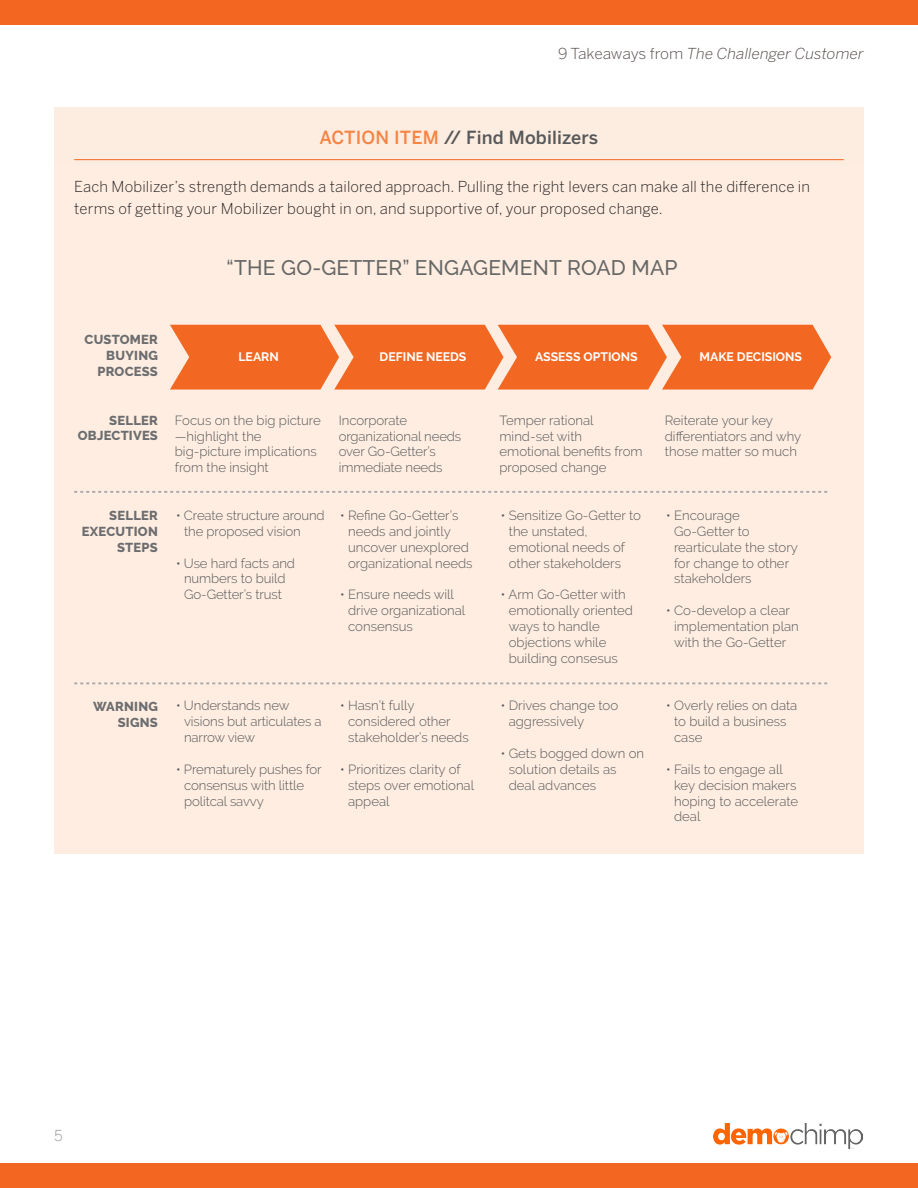
<style>
.page{position:relative;width:918px;height:1188px;background:#fff}
.page>*{position:absolute;margin:0;border:0;box-sizing:border-box;transform-origin:0 0}
.t1{font:500 21px "Raleway";letter-spacing:.01em;color:#656767}
.Action_Head{font:500 18px "Benton Sans";letter-spacing:.01em;color:#57585a}
.Action_body{font:300 15px/22.5px "Benton Sans";letter-spacing:.01em;color:#231f20}
.t2{font:italic 300 15px "Benton Sans";color:#524a47;scale:1.04 1}
.t3{font:300 15px "Benton Sans";color:#939598}
.t4{font:300 13.2px/15.9px "Raleway";color:#57585a}
.t5{font:800 12.9px/15.9px "Raleway";letter-spacing:.02em;color:#6c6d70;text-align:right}
.t6{font:700 12.3px "Raleway";color:#fff}
.s1{font-style:normal}
.s2{color:#f58445}
</style>
<div class="page">
<img style="left:713px;top:1123px;width:149px;height:26px">
<div style="left:0;top:0;width:918px;height:25px;background:#f36621"></div>
<div style="left:0;top:1163px;width:918px;height:25px;background:#f36621"></div>
<div style="left:54px;top:108px;width:810px;height:58px;background:#fdede0"></div>
<hr style="left:74px;top:159px;width:770px;height:1px;background:#f36621">
<div style="left:54px;top:166px;width:810px;height:71px;background:#feede0"></div>
<div style="left:54px;top:231px;width:810px;height:623px;background:#feede0"></div>
<svg style="left:170px;top:325px;width:661px;height:65px"></svg>
<svg style="left:74px;top:491px;width:754px;height:2px"></svg>
<svg style="left:74px;top:682px;width:754px;height:2px"></svg>
<p class="t2" style="left:558px;top:45px;width:295px"><span class="s1">9 Takeaways from</span> The Challenger Customer</p>
<p class="Action_Head" style="left:320px;top:126px;width:280px"><span class="s2">ACTION ITEM</span> // Find Mobilizers</p>
<p class="Action_body" style="left:74px;top:175px;width:737px">Each Mobilizer’s strength demands a tailored approach. Pulling the right levers can make all the difference in terms of getting your Mobilizer bought in on, and supportive of, your proposed change.</p>
<p class="t1" style="left:227px;top:256px;width:452px">“THE GO-GETTER” ENGAGEMENT ROAD MAP</p>
<p class="t5" style="left:85px;top:332px;width:75px">CUSTOMER<br>BUYING<br>PROCESS</p>
<p class="t5" style="left:78px;top:412px;width:82px">SELLER<br>OBJECTIVES</p>
<p class="t5" style="left:82px;top:508px;width:78px">SELLER<br>EXECUTION<br>STEPS</p>
<p class="t5" style="left:93px;top:699px;width:66px">WARNING<br>SIGNS</p>
<p class="t6" style="left:238px;top:350px;width:42px">LEARN</p>
<p class="t6" style="left:380px;top:350px;width:88px">DEFINE NEEDS</p>
<p class="t6" style="left:535px;top:350px;width:104px">ASSESS OPTIONS</p>
<p class="t6" style="left:700px;top:350px;width:104px">MAKE DECISIONS</p>
<p class="t4" style="left:175px;top:412px;width:147px">Focus on the big picture —highlight the big-picture implications from the insight</p>
<p class="t4" style="left:184px;top:507px;width:142px;text-indent:-8px">• Create structure around the proposed vision</p>
<p class="t4" style="left:176px;top:555px;width:120px;text-align:center">• Use hard facts and numbers to build<br>Go-Getter’s trust</p>
<p class="t4" style="left:339px;top:412px;width:124px">Incorporate organizational needs over Go-Getter’s immediate needs</p>
<p class="t4" style="left:348px;top:507px;width:126px;text-indent:-8px">• Refine Go-Getter’s needs and jointly uncover unexplored organizational needs</p>
<p class="t4" style="left:348px;top:587px;width:119px;text-indent:-8px">• Ensure needs will drive organizational consensus</p>
<p class="t4" style="left:184px;top:698px;width:139px;text-indent:-8px">• Understands new visions but articulates a narrow view</p>
<p class="t4" style="left:184px;top:761px;width:139px;text-indent:-8px">• Prematurely pushes for consensus with little politcal savvy</p>
<p class="t4" style="left:348px;top:698px;width:122px;text-indent:-8px">• Hasn’t fully considered other stakeholder’s needs</p>
<p class="t4" style="left:348px;top:761px;width:128px;text-indent:-8px">• Prioritizes clarity of steps over emotional appeal</p>
<p class="t4" style="left:500px;top:412px;width:145px">Temper rational mind-set with emotional benefits from proposed change</p>
<p class="t4" style="left:509px;top:507px;width:134px;text-indent:-8px">• Sensitize Go-Getter to the unstated, emotional needs of other stakeholders</p>
<p class="t4" style="left:509px;top:587px;width:126px;text-indent:-8px">• Arm Go-Getter with emotionally oriented ways to handle objections while building consesus</p>
<p class="t4" style="left:509px;top:698px;width:111px;text-indent:-8px">• Drives change too aggressively</p>
<p class="t4" style="left:509px;top:745px;width:137px;text-indent:-8px">• Gets bogged down on solution details as deal advances</p>
<p class="t4" style="left:665px;top:412px;width:138px">Reiterate your key differentiators and why those matter so much</p>
<p class="t4" style="left:674px;top:507px;width:125px;text-indent:-8px">• Encourage<br>Go-Getter to rearticulate the story for change to other stakeholders</p>
<p class="t4" style="left:674px;top:602px;width:126px;text-indent:-8px">• Co-develop a clear implementation plan with the Go-Getter</p>
<p class="t4" style="left:674px;top:698px;width:125px;text-indent:-8px">• Overly relies on data to build a business case</p>
<p class="t4" style="left:674px;top:761px;width:126px;text-indent:-8px">• Fails to engage all key decision makers hoping to accelerate deal</p>
<p class="t3" style="left:54px;top:1126px;width:10px">5</p>
</div>
